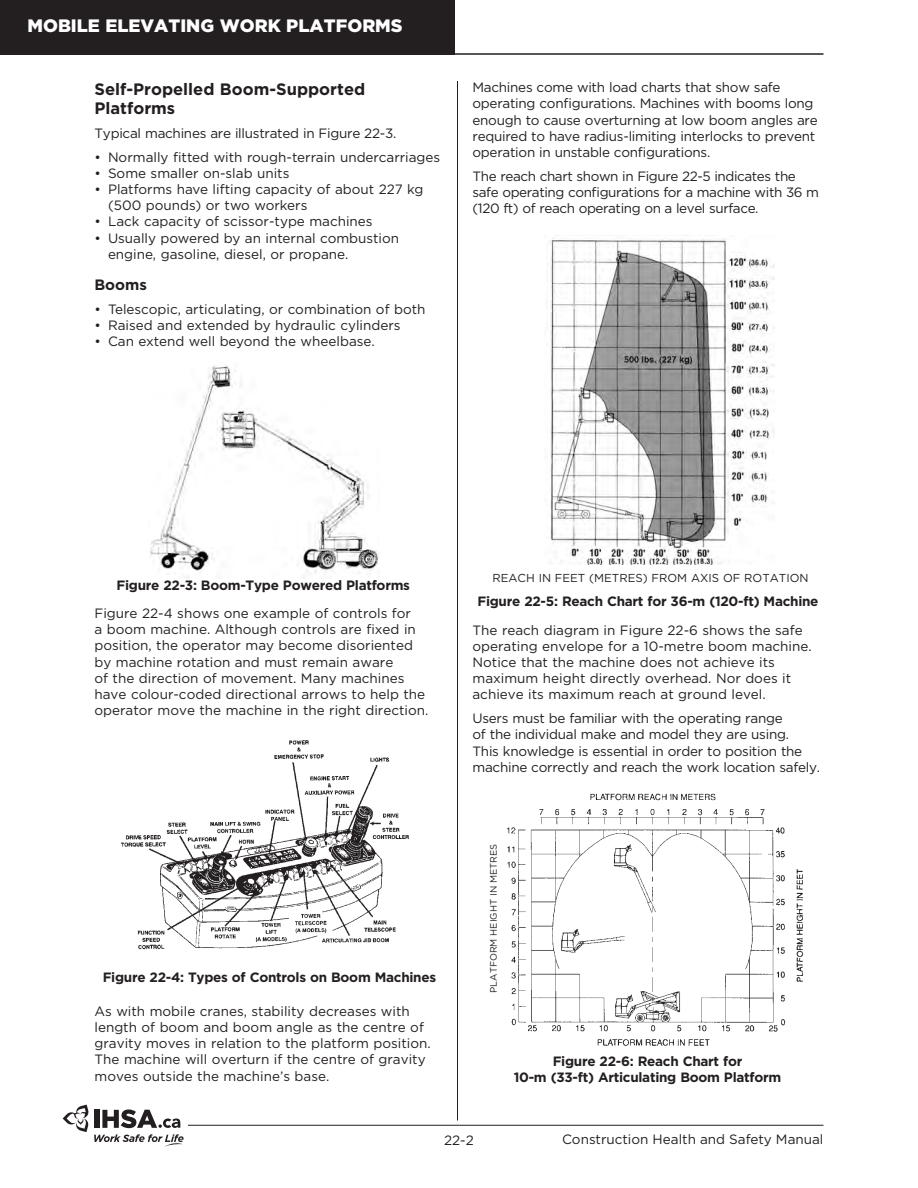
<style>
.page{position:relative;width:918px;height:1188px;background:#fff}
.page>*{position:absolute;margin:0;border:0;box-sizing:border-box;transform-origin:0 0}
.t1{font:900 18px "Gotham";color:#fff}
.t2{font:700 16.5px/19.5px "Gotham";color:#231f20}
.t3{font:700 15px "Gotham";color:#231f20}
.text{font:13.5px/16.2px "Gotham";color:#231f20}
.text-2{font:13.5px/16.2px "Gotham";letter-spacing:-.02em;color:#231f20}
.t4{font:700 13.5px/16.2px "Gotham";letter-spacing:-.02em;color:#231f20;text-align:center}
.text-3{font:13.5px/16.2px "Gotham";letter-spacing:-.03em;color:#231f20}
.t5{font:11.55px "Gotham";color:#231f20}
.t6{font:9.3px "Gotham";color:#231f20}
</style>
<div class="page">
<hr style="left:94px;top:53px;width:730px;height:2px;background:#231f20">
<hr style="left:457px;top:81px;width:1px;height:1039px;background:#231f20">
<div style="left:0;top:0;width:455px;height:55px;background:#231f20"></div>
<svg style="left:63px;top:1105px;width:121px;height:42px"></svg>
<hr style="left:188px;top:1125px;width:636px;height:1px;background:#231f20">
<img style="left:150px;top:365px;width:230px;height:214px">
<img style="left:121px;top:740px;width:288px;height:210px">
<img style="left:549px;top:235px;width:225px;height:330px">
<img style="left:507px;top:793px;width:297px;height:253px">
<p class="t1" style="left:27px;top:16px;width:377px">MOBILE ELEVATING WORK PLATFORMS</p>
<h2 class="t2" style="left:94px;top:79px;width:272px">Self-Propelled Boom-Supported<br>Platforms</h2>
<p class="text-2" style="left:94px;top:125px;width:304px">Typical machines are illustrated in Figure 22-3.</p>
<p class="text" style="left:94px;top:148px;width:347px">• Normally fitted with rough-terrain undercarriages</p>
<p class="text" style="left:94px;top:165px;width:196px">• Some smaller on-slab units</p>
<p class="text" style="left:108px;top:181px;width:317px;text-indent:-14px">• Platforms have lifting capacity of about 227 kg (500 pounds) or two workers</p>
<p class="text" style="left:94px;top:213px;width:280px">• Lack capacity of scissor-type machines</p>
<p class="text" style="left:108px;top:229px;width:293px;text-indent:-14px">• Usually powered by an internal combustion engine, gasoline, diesel, or propane.</p>
<h3 class="t3" style="left:94px;top:276px;width:54px">Booms</h3>
<p class="text" style="left:94px;top:301px;width:333px">• Telescopic, articulating, or combination of both</p>
<p class="text" style="left:94px;top:317px;width:308px">• Raised and extended by hydraulic cylinders</p>
<p class="text" style="left:94px;top:333px;width:282px">• Can extend well beyond the wheelbase.</p>
<p class="text-2" style="left:472px;top:79px;width:347px">Machines come with load charts that show safe operating configurations. Machines with booms long enough to cause overturning at low boom angles are required to have radius-limiting interlocks to prevent operation in unstable configurations.</p>
<p class="text-3" style="left:472px;top:168px;width:348px">The reach chart shown in Figure 22-5 indicates the safe operating configurations for a machine with 36 m (120 ft) of reach operating on a level surface.</p>
<p class="t4" style="left:116px;top:577px;width:295px">Figure 22-3: Boom-Type Powered Platforms</p>
<p class="text" style="left:94px;top:605px;width:335px">Figure 22-4 shows one example of controls for<br>a boom machine. Although controls are fixed in position, the operator may become disoriented by machine rotation and must remain aware<br>of the direction of movement. Many machines have colour-coded directional arrows to help the operator move the machine in the right direction.</p>
<p class="t4" style="left:103px;top:969px;width:335px">Figure 22-4: Types of Controls on Boom Machines</p>
<p class="text" style="left:94px;top:1003px;width:338px">As with mobile cranes, stability decreases with length of boom and boom angle as the centre of gravity moves in relation to the platform position.<br>The machine will overturn if the centre of gravity moves outside the machine’s base.</p>
<p class="t5" style="left:493px;top:572px;width:318px">REACH IN FEET (METRES) FROM AXIS OF ROTATION</p>
<p class="t4" style="left:477px;top:593px;width:343px">Figure 22-5: Reach Chart for 36-m (120-ft) Machine</p>
<p class="text" style="left:472px;top:622px;width:341px">The reach diagram in Figure 22-6 shows the safe operating envelope for a 10-metre boom machine.<br>Notice that the machine does not achieve its maximum height directly overhead. Nor does it achieve its maximum reach at ground level.</p>
<p class="text-2" style="left:472px;top:710px;width:349px">Users must be familiar with the operating range<br>of the individual make and model they are using.<br>This knowledge is essential in order to position the machine correctly and reach the work location safely.</p>
<p class="t6" style="left:488px;top:993px;width:151px;rotate:-90deg">PLATFORM HEIGHT IN METRES</p>
<p class="t4" style="left:514px;top:1053px;width:269px">Figure 22-6: Reach Chart for<br>10-m (33-ft) Articulating Boom Platform</p>
<p class="text" style="left:444px;top:1132px;width:31px">22-2</p>
<p class="text" style="left:562px;top:1130px;width:263px">Construction Health and Safety Manual</p>
</div>
